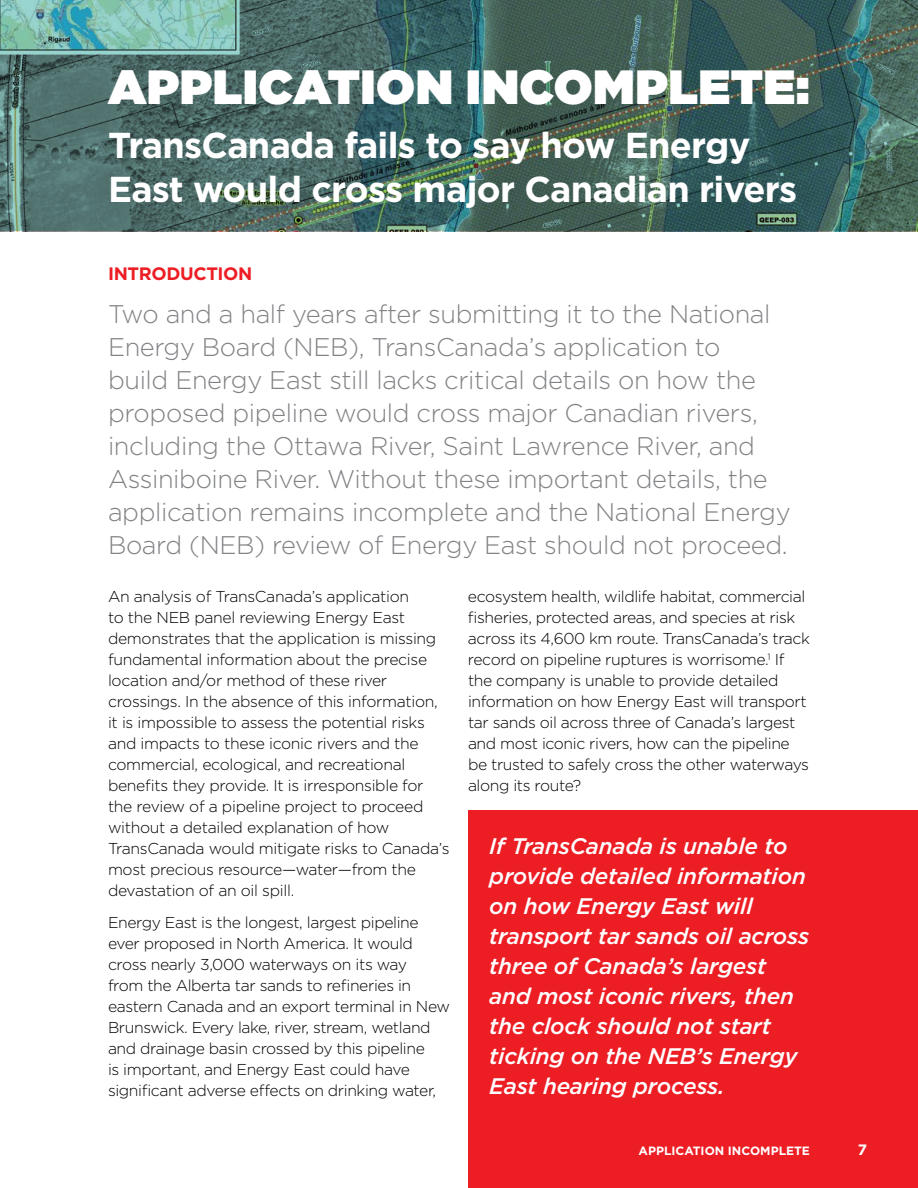
<style>
.page{position:relative;width:918px;height:1188px;background:#fff}
.page>*{position:absolute;margin:0;border:0;box-sizing:border-box;transform-origin:0 0}
.t1{font:900 48px "Gotham";letter-spacing:.01em;color:#fff}
.t2{font:700 36px/43.2px "Gotham";letter-spacing:-.02em;color:#fff}
.t3{font:300 25.5px/33px "Gotham";letter-spacing:-.015em;color:#808285}
.t4{font:italic 500 22.5px/30px "Gotham";letter-spacing:-.01em;color:#fff}
.t5{font:700 18px "Gotham";letter-spacing:-.02em;color:#ed1d24}
.t6{font:300 15.75px/21px "Gotham";letter-spacing:-.025em;color:#000}
.t7{font:700 15px "Gotham";color:#fff}
.t8{font:700 12px "Gotham";color:#fff}
</style>
<div class="page">
<img style="left:0;top:0;width:918px;height:231px">
<div style="left:468px;top:810px;width:450px;height:378px;background:#ed1d24"></div>
<h1 class="t1" style="left:108px;top:58px;width:703px">APPLICATION INCOMPLETE:</h1>
<h2 class="t2" style="left:108px;top:124px;width:691px">TransCanada fails to say how Energy<br>East would cross major Canadian rivers</h2>
<p class="t5" style="left:108px;top:261px;width:146px">INTRODUCTION</p>
<p class="t3" style="left:108px;top:297px;width:684px">Two and a half years after submitting it to the National Energy Board (NEB), TransCanada’s application to<br>build Energy East still lacks critical details on how the proposed pipeline would cross major Canadian rivers, including the Ottawa River, Saint Lawrence River, and Assiniboine River. Without these important details, the application remains incomplete and the National Energy Board (NEB) review of Energy East should not proceed.</p>
<p class="t6" style="left:108px;top:586px;width:343px">An analysis of TransCanada’s application<br>to the NEB panel reviewing Energy East demonstrates that the application is missing fundamental information about the precise location and/or method of these river crossings. In the absence of this information, it is impossible to assess the potential risks and impacts to these iconic rivers and the commercial, ecological, and recreational benefits they provide. It is irresponsible for the review of a pipeline project to proceed without a detailed explanation of how TransCanada would mitigate risks to Canada’s most precious resource—water—from the devastation of an oil spill.</p>
<p class="t6" style="left:108px;top:912px;width:343px">Energy East is the longest, largest pipeline ever proposed in North America. It would cross nearly 3,000 waterways on its way<br>from the Alberta tar sands to refineries in eastern Canada and an export terminal in New Brunswick. Every lake, river, stream, wetland and drainage basin crossed by this pipeline<br>is important, and Energy East could have significant adverse effects on drinking water,</p>
<p class="t6" style="left:468px;top:586px;width:343px">ecosystem health, wildlife habitat, commercial fisheries, protected areas, and species at risk across its 4,600 km route. TransCanada’s track record on pipeline ruptures is worrisome.<sup>1</sup> If the company is unable to provide detailed information on how Energy East will transport tar sands oil across three of Canada’s largest and most iconic rivers, how can the pipeline be trusted to safely cross the other waterways along its route?</p>
<p class="t4" style="left:489px;top:831px;width:322px">If TransCanada is unable to provide detailed information on how Energy East will transport tar sands oil across three of Canada’s largest and most iconic rivers, then the clock should not start ticking on the NEB’s Energy<br>East hearing process.</p>
<p class="t8" style="left:639px;top:1142px;width:173px">APPLICATION INCOMPLETE</p>
<p class="t7" style="left:858px;top:1139px;width:11px">7</p>
</div>
